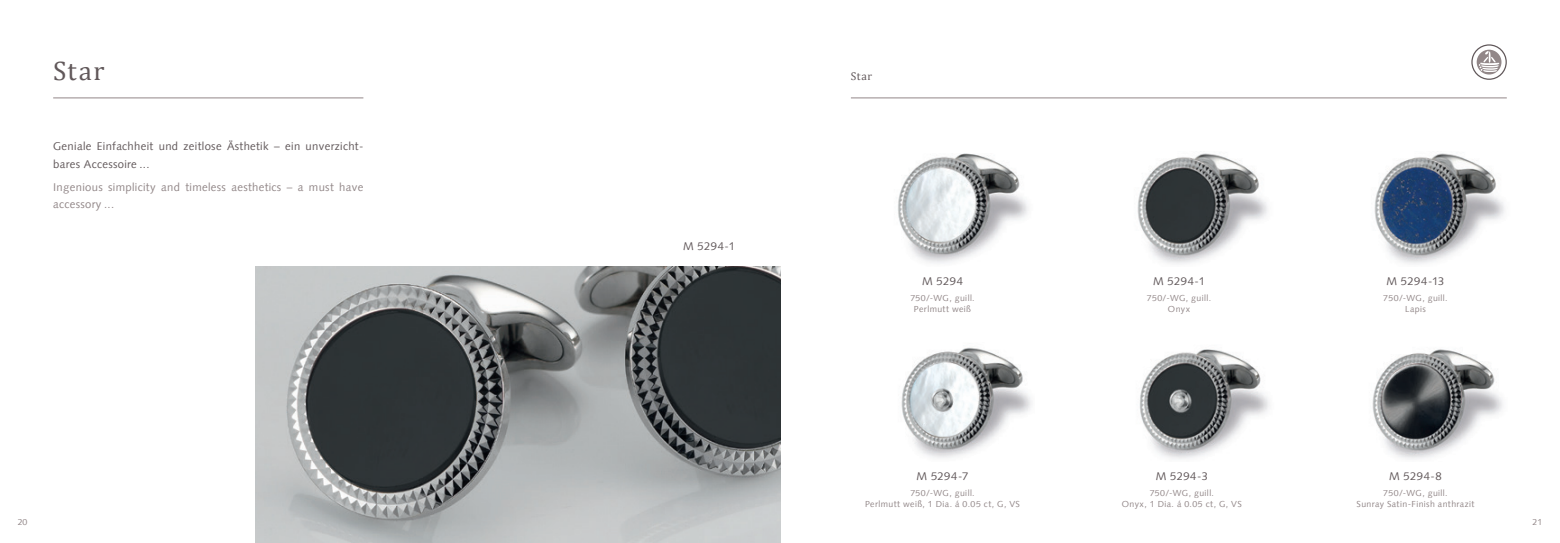
<style>
.page{position:relative;width:1560px;height:543px;background:#fff}
.page>*{position:absolute;margin:0;border:0;box-sizing:border-box;transform-origin:0 0}
.t1{font:26.88px "Cambria";color:#61585a}
.t2{font:11.25px/17.5px "Syntax Com";letter-spacing:.03em;color:#61585a}
.t3{font:11.25px/17.5px "Syntax Com";letter-spacing:.03em;color:#928788}
.t4{font:11.25px "Cambria";color:#61585a}
.t5{font:8.75px/10.5px "Syntax Com";letter-spacing:.045em;color:#928788;text-align:center}
</style>
<div class="page">
<hr style="left:53px;top:97px;width:310px;height:1px;background:#928788">
<img style="left:255px;top:266px;width:525px;height:276px">
<hr style="left:850px;top:97px;width:656px;height:1px;background:#928788">
<img style="left:898px;top:153px;width:130px;height:110px">
<img style="left:1137px;top:153px;width:131px;height:111px">
<img style="left:1139px;top:349px;width:131px;height:110px">
<img style="left:1372px;top:349px;width:131px;height:110px">
<div style="left:1470px;top:44px;width:36px;height:36px;border:1px solid #61585a;border-radius:50%"></div>
<svg style="left:1476px;top:50px;width:25px;height:24px"></svg>
<svg style="left:1478px;top:51px;width:21px;height:21px"></svg>
<img style="left:901px;top:347px;width:131px;height:111px">
<img style="left:1374px;top:153px;width:131px;height:111px">
<h1 class="t1" style="left:53px;top:55px;width:53px">Star</h1>
<p class="t2" style="left:53px;top:138px;width:312px">Geniale Einfachheit und zeitlose Ästhetik – ein unverzicht&shy;bares Accessoire ...</p>
<p class="t3" style="left:53px;top:178px;width:312px">Ingenious simplicity and timeless aesthetics – a must have accessory ...</p>
<p class="t2" style="left:683px;top:237px;width:53px">M 5294-1</p>
<p class="t4" style="left:850px;top:69px;width:23px">Star</p>
<p class="t2" style="left:922px;top:272px;width:42px">M 5294</p>
<p class="t5" style="left:910px;top:292px;width:66px">750/-WG, guill.<br>Perlmutt weiß</p>
<p class="t2" style="left:916px;top:467px;width:53px">M 5294-7</p>
<p class="t5" style="left:865px;top:487px;width:156px">750/-WG, guill.<br>Perlmutt weiß, 1 Dia. á 0.05 ct, G, VS</p>
<p class="t2" style="left:1152px;top:272px;width:53px">M 5294-1</p>
<p class="t5" style="left:1146px;top:292px;width:66px">750/-WG, guill.<br>Onyx</p>
<p class="t2" style="left:1155px;top:467px;width:54px">M 5294-3</p>
<p class="t5" style="left:1121px;top:487px;width:121px">750/-WG, guill.<br>Onyx, 1 Dia. á 0.05 ct, G, VS</p>
<p class="t2" style="left:1386px;top:272px;width:59px">M 5294-13</p>
<p class="t5" style="left:1382px;top:292px;width:66px">750/-WG, guill.<br>Lapis</p>
<p class="t2" style="left:1388px;top:467px;width:54px">M 5294-8</p>
<p class="t5" style="left:1356px;top:487px;width:119px">750/-WG, guill.<br>Sunray Satin-Finish anthrazit</p>
<p class="t5" style="left:18px;top:516px;width:11px">20</p>
<p class="t5" style="left:1532px;top:516px;width:11px">21</p>
</div>
